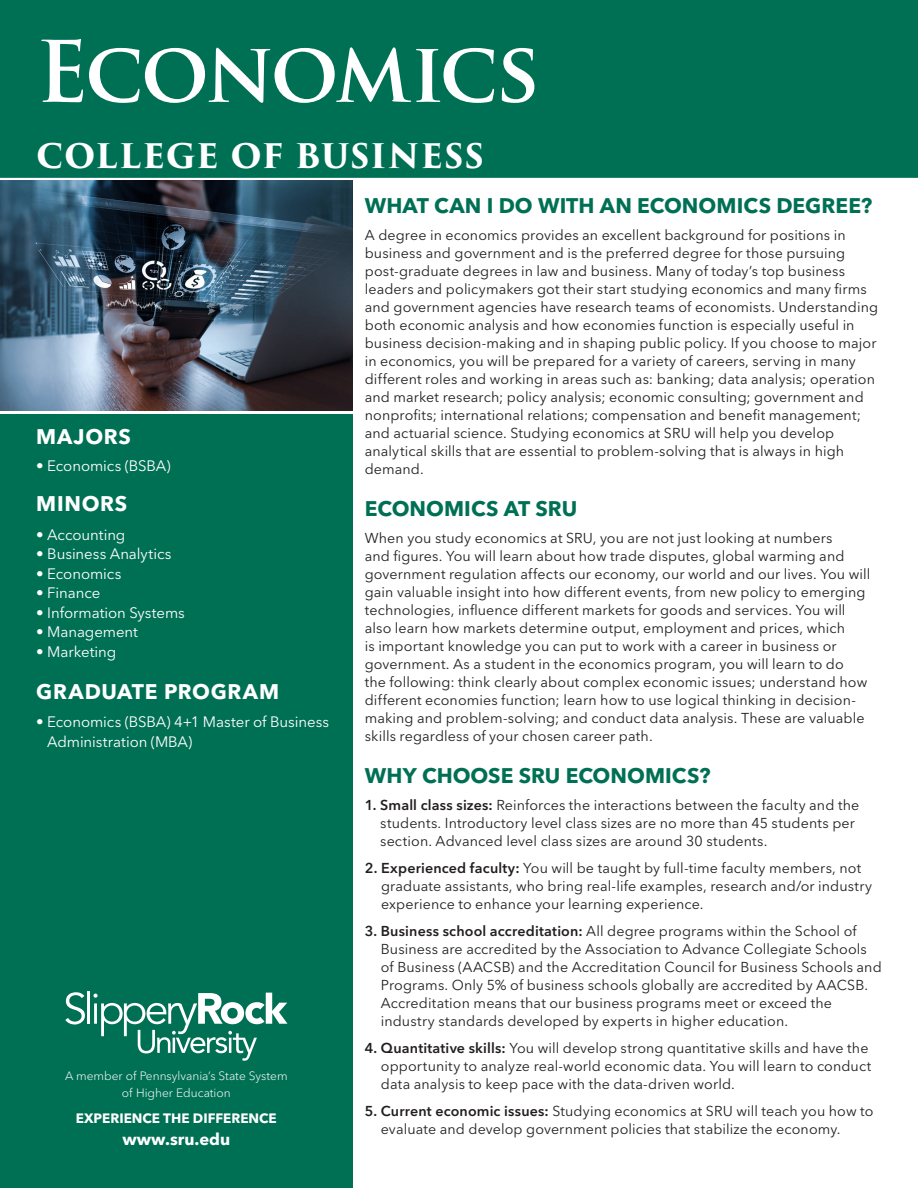
<style>
.page{position:relative;width:918px;height:1188px;background:#fff}
.page>*{position:absolute;margin:0;border:0;box-sizing:border-box;transform-origin:0 0}
.Department_Name_60_62_Trajan_Bold{font:700 82.5px "Trajan Pro";letter-spacing:-.04em;color:#fff}
.College_of__and__Department_of__16_20_A_{font:700 33px "Trajan Pro 3";letter-spacing:.03em;color:#fff}
.What_Can_I_do_With_My_Degree__Headline__{font:700 21px "Avenir Next LT Pro";color:#007055}
.Why_Choose_SRU__Headline_14_16_Avenir_Bl{font:700 21px "Avenir Next LT Pro";color:#007055}
.Minors___Certificates__Headline_14_16_A_{font:700 21px "Avenir Next LT Pro";letter-spacing:.03em;color:#fff}
.Department_at_SRU__Headline_14_16_Avenir{font:700 21px "Avenir Next LT Pro";color:#007055}
.Majors__Headline_14_16_Avenir_Black{font:700 21px "Avenir Next LT Pro";letter-spacing:.035em;color:#fff}
.Specializations__Headline_14_16_Avenir_B{font:700 21px "Avenir Next LT Pro";letter-spacing:.035em;color:#fff}
.t1{font:700 16.5px "Avenir Next LT Pro";color:#fff}
.Specializations__Bulleted_List_10_13_Ave{font:15px "Avenir Next LT Pro";letter-spacing:-.005em;color:#fff}
.Minors___Certificates__Bulleted_List_10_{font:15px/19.5px "Avenir Next LT Pro";letter-spacing:-.005em;color:#fff}
.Majors__Bulleted_List_10_13_Avenir_Roman{font:15px "Avenir Next LT Pro";letter-spacing:-.005em;color:#fff}
.Body_Text_10_12_Avenir_Roman{font:14.25px/18px "Avenir Next LT Pro";letter-spacing:.01em;color:#231f20}
.Why_Choose_SRU__Bulleted_List_10_12_Aven{font:14.25px/18px "Avenir Next LT Pro";letter-spacing:.01em;color:#231f20}
.t2{font:700 13.5px "Avenir Next LT Pro";color:#fff}
.t3{font:300 12px/16.5px "Avenir Next LT Pro";color:#fff;text-align:center}
.s1{font-weight:800}
.s2{font-weight:600}
</style>
<div class="page">
<div style="left:0;top:0;width:918px;height:179px;background:#007055"></div>
<div style="left:0;top:163px;width:353px;height:1025px;background:#007055"></div>
<hr style="left:0;top:178px;width:918px;height:3px;background:#fff">
<hr style="left:0;top:411px;width:362px;height:3px;background:#fff">
<svg style="left:65px;top:992px;width:20px;height:33px"></svg>
<hr style="left:87px;top:991px;width:3px;height:33px;background:#fff">
<svg style="left:93px;top:993px;width:195px;height:68px"></svg>
<img style="left:0;top:181px;width:353px;height:230px">
<p class="Department_Name_60_62_Trajan_Bold" style="left:36px;top:20px;width:505px">Economics</p>
<p class="College_of__and__Department_of__16_20_A_" style="left:36px;top:131px;width:449px">COLLEGE OF BUSINESS</p>
<p class="Majors__Headline_14_16_Avenir_Black" style="left:36px;top:424px;width:96px">MAJORS</p>
<p class="Majors__Bulleted_List_10_13_Avenir_Roman" style="left:36px;top:457px;width:136px">• Economics (BSBA)</p>
<p class="Specializations__Headline_14_16_Avenir_B" style="left:36px;top:491px;width:93px">MINORS</p>
<p class="Specializations__Bulleted_List_10_13_Ave" style="left:36px;top:526px;width:91px">• Accounting</p>
<p class="Specializations__Bulleted_List_10_13_Ave" style="left:36px;top:545px;width:137px">• Business Analytics</p>
<p class="Specializations__Bulleted_List_10_13_Ave" style="left:36px;top:565px;width:87px">• Economics</p>
<p class="Specializations__Bulleted_List_10_13_Ave" style="left:36px;top:584px;width:66px">• Finance</p>
<p class="Specializations__Bulleted_List_10_13_Ave" style="left:36px;top:604px;width:150px">• Information Systems</p>
<p class="Specializations__Bulleted_List_10_13_Ave" style="left:36px;top:623px;width:103px">• Management</p>
<p class="Specializations__Bulleted_List_10_13_Ave" style="left:36px;top:643px;width:81px">• Marketing</p>
<p class="Minors___Certificates__Headline_14_16_A_" style="left:36px;top:679px;width:244px">GRADUATE PROGRAM</p>
<p class="Minors___Certificates__Bulleted_List_10_" style="left:47px;top:712px;width:284px;text-indent:-11px"><span class="s1">•</span> Economics (BSBA) 4+1 Master of Business<br>Administration (MBA)</p>
<p class="t3" style="left:65px;top:1068px;width:224px">A member of Pennsylvania’s State System of Higher Education</p>
<p class="t2" style="left:76px;top:1110px;width:202px">EXPERIENCE THE DIFFERENCE</p>
<p class="t1" style="left:123px;top:1129px;width:109px">www.sru.edu</p>
<p class="What_Can_I_do_With_My_Degree__Headline__" style="left:365px;top:193px;width:509px">WHAT CAN I DO WITH AN ECONOMICS DEGREE?</p>
<p class="Body_Text_10_12_Avenir_Roman" style="left:365px;top:226px;width:515px">A degree in economics provides an excellent background for positions in business and government and is the preferred degree for those pursuing post-graduate degrees in law and business. Many of today’s top business leaders and policymakers got their start studying economics and many firms and government agencies have research teams of economists. Understanding both economic analysis and how economies function is especially useful in business decision-making and in shaping public policy. If you choose to major in economics, you will be prepared for a variety of careers, serving in many different roles and working in areas such as: banking; data analysis; operation and market research; policy analysis; economic consulting; government and nonprofits; international relations; compensation and benefit management; and actuarial science. Studying economics at SRU will help you develop analytical skills that are essential to problem-solving that is always in high demand.</p>
<p class="Department_at_SRU__Headline_14_16_Avenir" style="left:365px;top:496px;width:214px">ECONOMICS AT SRU</p>
<p class="Body_Text_10_12_Avenir_Roman" style="left:365px;top:529px;width:507px">When you study economics at SRU, you are not just looking at numbers<br>and figures. You will learn about how trade disputes, global warming and government regulation affects our economy, our world and our lives. You will gain valuable insight into how different events, from new policy to emerging technologies, influence different markets for goods and services. You will also learn how markets determine output, employment and prices, which<br>is important knowledge you can put to work with a career in business or government. As a student in the economics program, you will learn to do<br>the following: think clearly about complex economic issues; understand how different economies function; learn how to use logical thinking in decision&shy;making and problem-solving; and conduct data analysis. These are valuable skills regardless of your chosen career path.</p>
<p class="Why_Choose_SRU__Headline_14_16_Avenir_Bl" style="left:365px;top:763px;width:347px">WHY CHOOSE SRU ECONOMICS?</p>
<p class="Why_Choose_SRU__Bulleted_List_10_12_Aven" style="left:380px;top:796px;width:481px;text-indent:-15px"><span class="s2">1. Small class sizes:</span> Reinforces the interactions between the faculty and the students. Introductory level class sizes are no more than 45 students per section. Advanced level class sizes are around 30 students.</p>
<p class="Why_Choose_SRU__Bulleted_List_10_12_Aven" style="left:381px;top:859px;width:493px;text-indent:-16px"><span class="s2">2. Experienced faculty:</span> You will be taught by full-time faculty members, not graduate assistants, who bring real-life examples, research and/or industry experience to enhance your learning experience.</p>
<p class="Why_Choose_SRU__Bulleted_List_10_12_Aven" style="left:381px;top:922px;width:502px;text-indent:-16px"><span class="s2">3. Business school accreditation:</span> All degree programs within the School of Business are accredited by the Association to Advance Collegiate Schools of Business (AACSB) and the Accreditation Council for Business Schools and Programs. Only 5% of business schools globally are accredited by AACSB.<br>Accreditation means that our business programs meet or exceed the industry standards developed by experts in higher education.</p>
<p class="Why_Choose_SRU__Bulleted_List_10_12_Aven" style="left:381px;top:1039px;width:492px;text-indent:-16px"><span class="s2">4. Quantitative skills:</span> You will develop strong quantitative skills and have the opportunity to analyze real-world economic data. You will learn to conduct data analysis to keep pace with the data-driven world.</p>
<p class="Why_Choose_SRU__Bulleted_List_10_12_Aven" style="left:381px;top:1102px;width:494px;text-indent:-16px"><span class="s2">5. Current economic issues:</span> Studying economics at SRU will teach you how to evaluate and develop government policies that stabilize the economy.</p>
</div>
